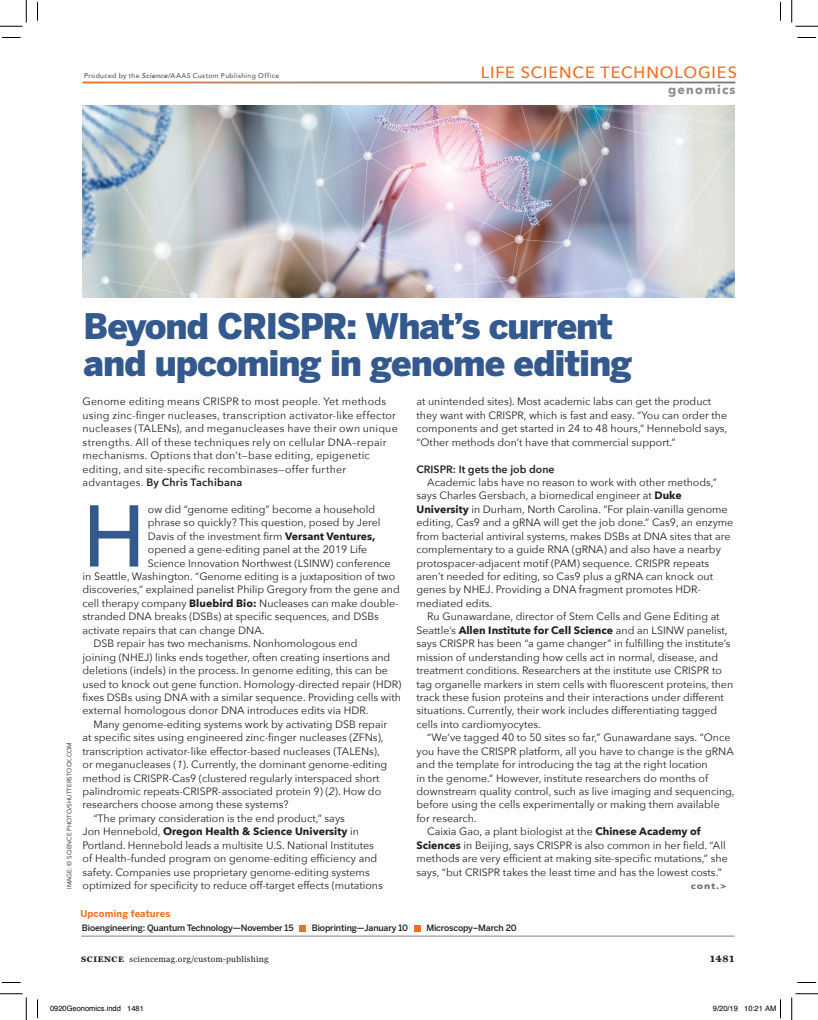
<style>
.page{position:relative;width:818px;height:1020px;background:#fff}
.page>*{position:absolute;margin:0;border:0;box-sizing:border-box;transform-origin:0 0}
.Hanging_Paragraph{font:500 86.5px "Avenir Next";color:#33598e}
.t1{font:900 35px/37.5px "Benton Sans";letter-spacing:-.03em;color:#33598e}
.t2{font:500 16.25px "Avenir Next";letter-spacing:.055em;color:#f36e21}
.t3{font:700 12.5px "Avenir Next";letter-spacing:.1em;color:#8a8c8e}
.Main_Paragraph{font:10.62px/13.5px "Avenir Next";color:#231f20}
.Hanging_Paragraph-2{font:10.62px "Avenir Next";color:#231f20}
.Intro_text{font:10.62px/13.5px "Avenir Next";letter-spacing:.015em;color:#231f20}
.Subtitle{font:600 10.62px "Avenir Next";color:#231f20}
.t4{font:700 10px "Miller Daily";color:#231f20}
.t5{font:700 9.38px "Benton Sans";letter-spacing:.015em;color:#f36e21}
.t6{font:500 8.75px "Benton Sans";letter-spacing:-.015em;color:#231f20}
.t7{font:8.75px "Miller Daily";letter-spacing:.025em;color:#231f20}
.t8{font:700 8.75px "Avenir Next";color:#6d6f71;scale:1.14 1}
.t9{font:7.5px "Helvetica";color:#000}
.t10{font:6.88px "Avenir";letter-spacing:.05em;color:#414142}
.Normal__Web{font:6.25px "Avenir";color:#231f20}
.s1{font-weight:500;font-style:italic}
.s2{font-weight:600}
.s3{font-weight:700}
.s4{font-style:italic}
.s5{font-weight:700;font-size:8.12px}
</style>
<div class="page">
<hr style="left:81px;top:936px;width:653px;height:1px;background:#808285">
<img style="left:82px;top:105px;width:652px;height:193px">
<div style="left:299px;top:925px;width:7px;height:6px;background:#f36e21"></div>
<svg style="left:414px;top:925px;width:6px;height:6px"></svg>
<svg style="left:2px;top:37px;width:19px;height:1px"></svg>
<svg style="left:797px;top:37px;width:19px;height:1px"></svg>
<svg style="left:2px;top:982px;width:19px;height:1px"></svg>
<svg style="left:797px;top:982px;width:19px;height:1px"></svg>
<svg style="left:37px;top:2px;width:1px;height:19px"></svg>
<svg style="left:37px;top:999px;width:1px;height:19px"></svg>
<svg style="left:780px;top:2px;width:1px;height:19px"></svg>
<svg style="left:0;top:0;width:27px;height:27px"></svg>
<svg style="left:0;top:994px;width:27px;height:26px"></svg>
<svg style="left:791px;top:0;width:27px;height:27px"></svg>
<svg style="left:791px;top:994px;width:27px;height:26px"></svg>
<svg style="left:780px;top:999px;width:1px;height:19px"></svg>
<p class="t10" style="left:84px;top:70px;width:196px">Produced by the <span class="s1">Science</span>/AAAS Custom Publishing Office</p>
<h3 class="t2" style="left:480px;top:59px;width:258px">LIFE SCIENCE TECHNOLOGIES</h3>
<p class="t3" style="left:668px;top:79px;width:69px">genomics</p>
<p class="Normal__Web" style="left:66px;top:889px;width:149px;rotate:-90deg">IMAGE: © SCIENCE PHOTO/SHUTTERSTOCK.COM</p>
<p class="t1" style="left:83px;top:308px;width:550px">Beyond CRISPR: What’s current and upcoming in genome editing</p>
<p class="Intro_text" style="left:82px;top:394px;width:317px">Genome editing means CRISPR to most people. Yet methods using zinc-finger nucleases, transcription activator-like effector nucleases (TALENs), and meganucleases have their own unique strengths. All of these techniques rely on cellular DNA–repair mechanisms. Options that don’t—base editing, epigenetic editing, and site-specific recombinases—offer further advantages. <span class="s2">By Chris Tachibana</span></p>
<p class="Main_Paragraph" style="left:416px;top:394px;width:312px">at unintended sites). Most academic labs can get the product they want with CRISPR, which is fast and easy. “You can order the components and get started in 24 to 48 hours,” Hennebold says, “Other methods don’t have that commercial support.”</p>
<p class="Subtitle" style="left:416px;top:460px;width:140px">CRISPR: It gets the job done</p>
<p class="Main_Paragraph" style="left:416px;top:475px;width:318px;text-indent:11px">Academic labs have no reason to work with other methods,” says Charles Gersbach, a biomedical engineer at <span class="s3">Duke University</span> in Durham, North Carolina. “For plain-vanilla genome editing, Cas9 and a gRNA will get the job done.” Cas9, an enzyme from bacterial antiviral systems, makes DSBs at DNA sites that are complementary to a guide RNA (gRNA) and also have a nearby protospacer-adjacent motif (PAM) sequence. CRISPR repeats aren’t needed for editing, so Cas9 plus a gRNA can knock out genes by NHEJ. Providing a DNA fragment promotes HDR&shy;mediated edits.</p>
<p class="Main_Paragraph" style="left:416px;top:609px;width:318px;text-indent:11px">Ru Gunawardane, director of Stem Cells and Gene Editing at Seattle’s <span class="s3">Allen Institute for Cell Science</span> and an LSINW panelist, says CRISPR has been “a game changer” in fulfilling the institute’s mission of understanding how cells act in normal, disease, and treatment conditions. Researchers at the institute use CRISPR to tag organelle markers in stem cells with fluorescent proteins, then track these fusion proteins and their interactions under different situations. Currently, their work includes differentiating tagged cells into cardiomyocytes.</p>
<p class="Main_Paragraph" style="left:416px;top:730px;width:320px;text-indent:11px">“We’ve tagged 40 to 50 sites so far,” Gunawardane says. “Once you have the CRISPR platform, all you have to change is the gRNA and the template for introducing the tag at the right location<br>in the genome.” However, institute researchers do months of downstream quality control, such as live imaging and sequencing, before using the cells experimentally or making them available for research.</p>
<p class="Main_Paragraph" style="left:416px;top:824px;width:313px;text-indent:11px">Caixia Gao, a plant biologist at the <span class="s3">Chinese Academy of Sciences</span> in Beijing, says CRISPR is also common in her field. “All methods are very efficient at making site-specific mutations,” she says, “but CRISPR takes the least time and has the lowest costs.”</p>
<p class="Hanging_Paragraph" style="left:82px;top:463px;width:65px">H</p>
<p class="Hanging_Paragraph-2" style="left:148px;top:500px;width:229px">ow did “genome editing” become a household</p>
<p class="Hanging_Paragraph-2" style="left:148px;top:514px;width:234px">phrase so quickly? This question, posed by Jerel</p>
<p class="Hanging_Paragraph-2" style="left:148px;top:527px;width:229px">Davis of the investment firm <span class="s3">Versant Ventures,</span></p>
<p class="Hanging_Paragraph-2" style="left:148px;top:540px;width:221px">opened a gene-editing panel at the 2019 Life</p>
<p class="Hanging_Paragraph-2" style="left:148px;top:554px;width:244px">Science Innovation Northwest (LSINW) conference</p>
<p class="Hanging_Paragraph-2" style="left:82px;top:567px;width:314px">in Seattle, Washington. “Genome editing is a juxtaposition of two</p>
<p class="Hanging_Paragraph-2" style="left:82px;top:581px;width:319px">discoveries,” explained panelist Philip Gregory from the gene and</p>
<p class="Hanging_Paragraph-2" style="left:82px;top:594px;width:317px">cell therapy company <span class="s3">Bluebird Bio:</span> Nucleases can make double-</p>
<p class="Hanging_Paragraph-2" style="left:82px;top:608px;width:298px">stranded DNA breaks (DSBs) at specific sequences, and DSBs</p>
<p class="Hanging_Paragraph-2" style="left:82px;top:621px;width:183px">activate repairs that can change DNA.</p>
<p class="Main_Paragraph" style="left:82px;top:636px;width:320px;text-indent:11px">DSB repair has two mechanisms. Nonhomologous end<br>joining (NHEJ) links ends together, often creating insertions and deletions (indels) in the process. In genome editing, this can be used to knock out gene function. Homology-directed repair (HDR) fixes DSBs using DNA with a similar sequence. Providing cells with external homologous donor DNA introduces edits via HDR.</p>
<p class="Main_Paragraph" style="left:82px;top:717px;width:306px;text-indent:11px">Many genome-editing systems work by activating DSB repair at specific sites using engineered zinc-finger nucleases (ZFNs), transcription activator-like effector-based nucleases (TALENs), or meganucleases (<span class="s4">1</span>). Currently, the dominant genome-editing method is CRISPR-Cas9 (clustered regularly interspaced short palindromic repeats-CRISPR-associated protein 9) (<span class="s4">2</span>). How do researchers choose among these systems?</p>
<p class="Main_Paragraph" style="left:82px;top:811px;width:302px;text-indent:11px">“The primary consideration is the end product,” says<br>Jon Hennebold, <span class="s3">Oregon Health &amp; Science University</span> in Portland. Hennebold leads a multisite U.S. National Institutes of Health–funded program on genome-editing efficiency and safety. Companies use proprietary genome-editing systems optimized for specificity to reduce off-target effects (mutations</p>
<p class="t8" style="left:690px;top:878px;width:33px">cont.&gt;</p>
<p class="t5" style="left:81px;top:908px;width:91px">Upcoming features</p>
<p class="t6" style="left:82px;top:923px;width:213px">Bioengineering: Quantum Technology—November 15</p>
<p class="t6" style="left:312px;top:923px;width:98px">Bioprinting—January 10</p>
<p class="t6" style="left:426px;top:923px;width:92px">Microscopy–March 20</p>
<p class="t7" style="left:81px;top:954px;width:189px"><span class="s5">SCIENCE</span> sciencemag.org/custom-publishing</p>
<p class="t4" style="left:710px;top:952px;width:25px">1481</p>
<p class="t9" style="left:50px;top:1002px;width:95px">0920Geonomics.indd 1481</p>
<p class="t9" style="left:712px;top:1002px;width:65px">9/20/19 10:21 AM</p>
</div>
